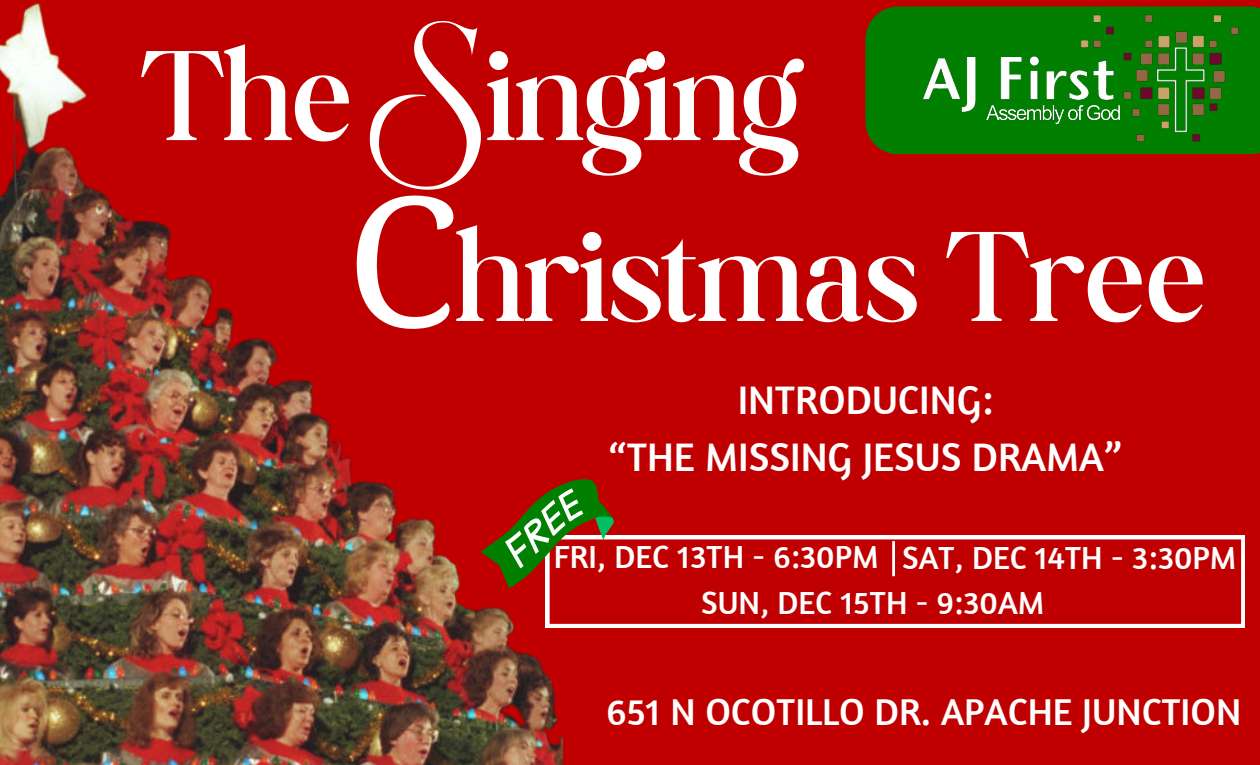
<style>
.page{position:relative;width:1260px;height:765px;background:#c00000}
.page>*{position:absolute;margin:0;border:0;box-sizing:border-box;transform-origin:0 0}
.t1{font:300 137.38px "Boston Angel";color:#fff}
.t2{font:40.75px/56.2px "Amaranth";color:#fff;text-align:center}
.t3{font:38.25px "Amaranth";color:#fff}
.t4{font:32.75px "Amaranth";color:#fff}
</style>
<div class="page">
<svg style="left:865px;top:7px;width:395px;height:147px;background:#0e7500"></svg>
<img style="left:903px;top:9px;width:357px;height:143px">
<img style="left:983px;top:102px;width:139px;height:26px">
<svg style="left:563px;top:536px;width:682px;height:92px"></svg>
<svg style="left:563px;top:479px;width:60px;height:114px"></svg>
<hr style="left:892px;top:541px;width:3px;height:35px;background:#fff">
<img style="left:0;top:3px;width:563px;height:762px">
<svg style="left:354px;top:11px;width:142px;height:319px"></svg>
<h2 class="t1" style="left:140px;top:14px;width:214px">The</h2>
<h2 class="t1" style="left:486px;top:14px;width:315px">inging</h2>
<h3 class="t1" style="left:456px;top:195px;width:752px">hristmas Tree</h3>
<h3 class="t2" style="left:610px;top:371px;width:513px">INTRODUCING:<br>“THE MISSING JESUS DRAMA”</h3>
<p class="t4" style="left:554px;top:536px;width:326px">FRI, DEC 13TH - 6:30PM</p>
<p class="t4" style="left:902px;top:537px;width:336px">SAT, DEC 14TH - 3:30PM</p>
<p class="t4" style="left:701px;top:582px;width:345px">SUN, DEC 15TH - 9:30AM</p>
<h1 class="t3" style="left:606px;top:688px;width:636px">651 N OCOTILLO DR. APACHE JUNCTION</h1>
</div>
